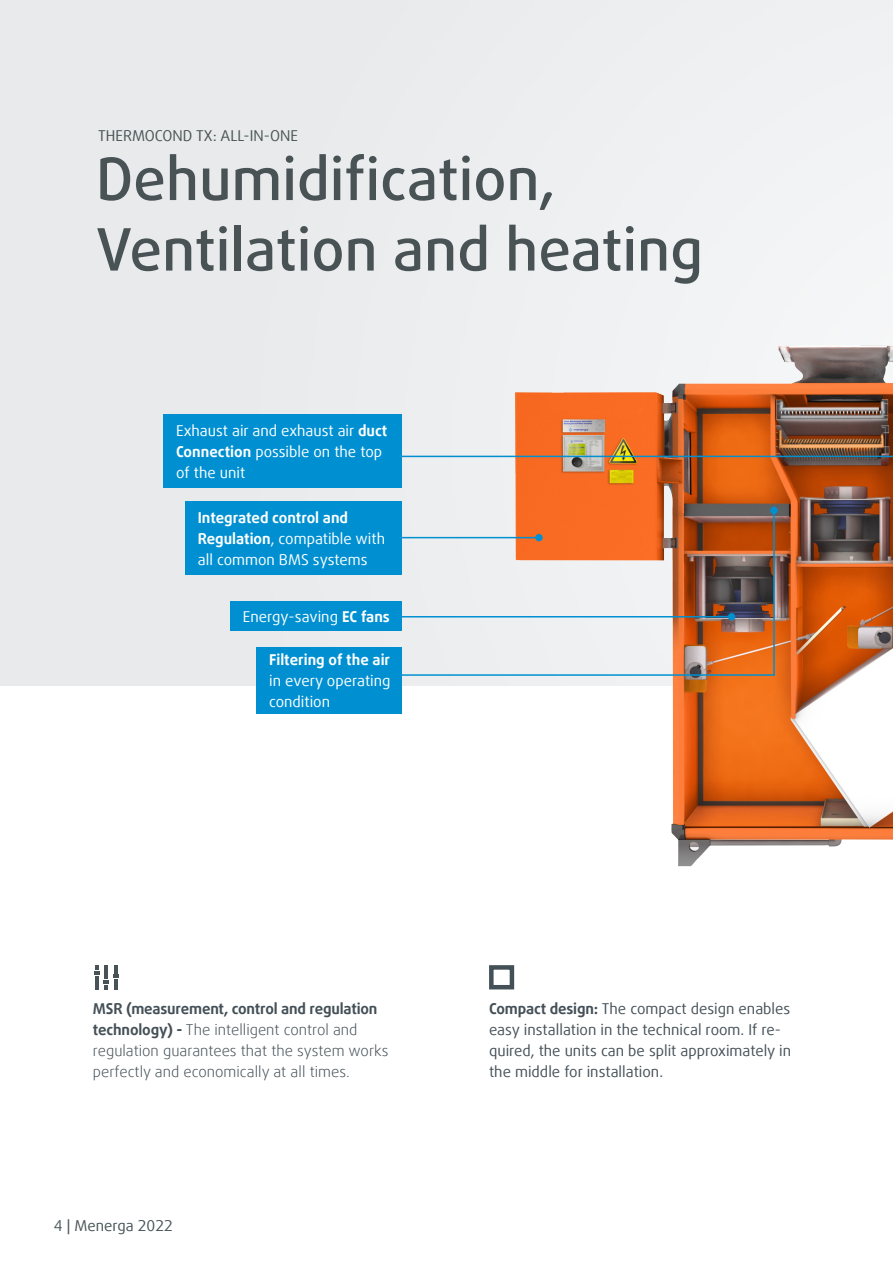
<style>
.page{position:relative;width:893px;height:1263px;background:#fff}
.page>*{position:absolute;margin:0;border:0;box-sizing:border-box;transform-origin:0 0}
.t1{font:500 58.5px/70.5px "Daxline Offc Pro";color:#495355}
.t2{font:15px/21px "Daxline Offc Pro";color:#fff}
.t3{font:300 15px/21px "Daxline Offc Pro";color:#445057}
.t4{font:15px/21px "Daxline Offc Pro";color:#445057}
.t5{font:15px "Daxline Offc Pro";color:#495355}
.t6{font:15px "Daxline Offc Pro";color:#445257}
.s1{font-weight:700}
</style>
<div class="page">
<div style="left:0;top:0;width:893px;height:685px;background:#e8eaec"></div>
<img style="left:135px;top:167px;width:758px;height:823px">
<svg style="left:94px;top:965px;width:25px;height:24px"></svg>
<img style="left:435px;top:299px;width:458px;height:575px">
<div style="left:489px;top:965px;width:25px;height:24px;border:4px solid #445057"></div>
<div style="left:256px;top:647px;width:146px;height:66px;background:#0090d1"></div>
<div style="left:185px;top:501px;width:217px;height:73px;background:#0090d1"></div>
<div style="left:163px;top:414px;width:239px;height:74px;background:#0090d1"></div>
<hr style="left:396px;top:537px;width:143px;height:1px;background:#0090d1">
<hr style="left:385px;top:616px;width:347px;height:1px;background:#0090d1">
<hr style="left:396px;top:674px;width:379px;height:2px;background:#0090d1">
<div style="left:535px;top:534px;width:8px;height:7px;background:#0090d1;border-radius:50%"></div>
<div style="left:728px;top:613px;width:7px;height:7px;background:#0090d1;border-radius:50%"></div>
<div style="left:770px;top:507px;width:8px;height:7px;background:#0090d1;border-radius:50%"></div>
<hr style="left:773px;top:510px;width:2px;height:166px;background:#0090d1">
<div style="left:230px;top:601px;width:172px;height:30px;background:#0090d1"></div>
<hr style="left:402px;top:456px;width:491px;height:1px;background:#0090d1">
<p class="t5" style="left:98px;top:126px;width:201px">THERMOCOND TX: ALL-IN-ONE</p>
<p class="t1" style="left:96px;top:144px;width:608px">Dehumidification,<br>Ventilation and heating</p>
<p class="t2" style="left:176px;top:420px;width:213px">Exhaust air and exhaust air <span class="s1">duct<br>Connection</span> possible on the top of the unit</p>
<p class="t2" style="left:198px;top:507px;width:189px"><span class="s1">Integrated control and<br>Regulation</span>, compatible with all common BMS systems</p>
<p class="t2" style="left:243px;top:606px;width:149px">Energy-saving <span class="s1">EC fans</span></p>
<p class="t2" style="left:269px;top:649px;width:123px;text-align:justify"><span class="s1">Filtering of the air </span>in every operating condition</p>
<p class="t3" style="left:93px;top:998px;width:297px"><span class="s1">MSR (measurement, control and regulation technology) -</span> The intelligent control and regulation guarantees that the system works perfectly and economically at all times.</p>
<p class="t6" style="left:54px;top:1215px;width:121px">4 | Menerga 2022</p>
<p class="t4" style="left:489px;top:998px;width:304px"><span class="s1">Compact design:</span> The compact design enables easy installation in the technical room. If re&shy;quired, the units can be split approximately in the middle for installation.</p>
</div>
